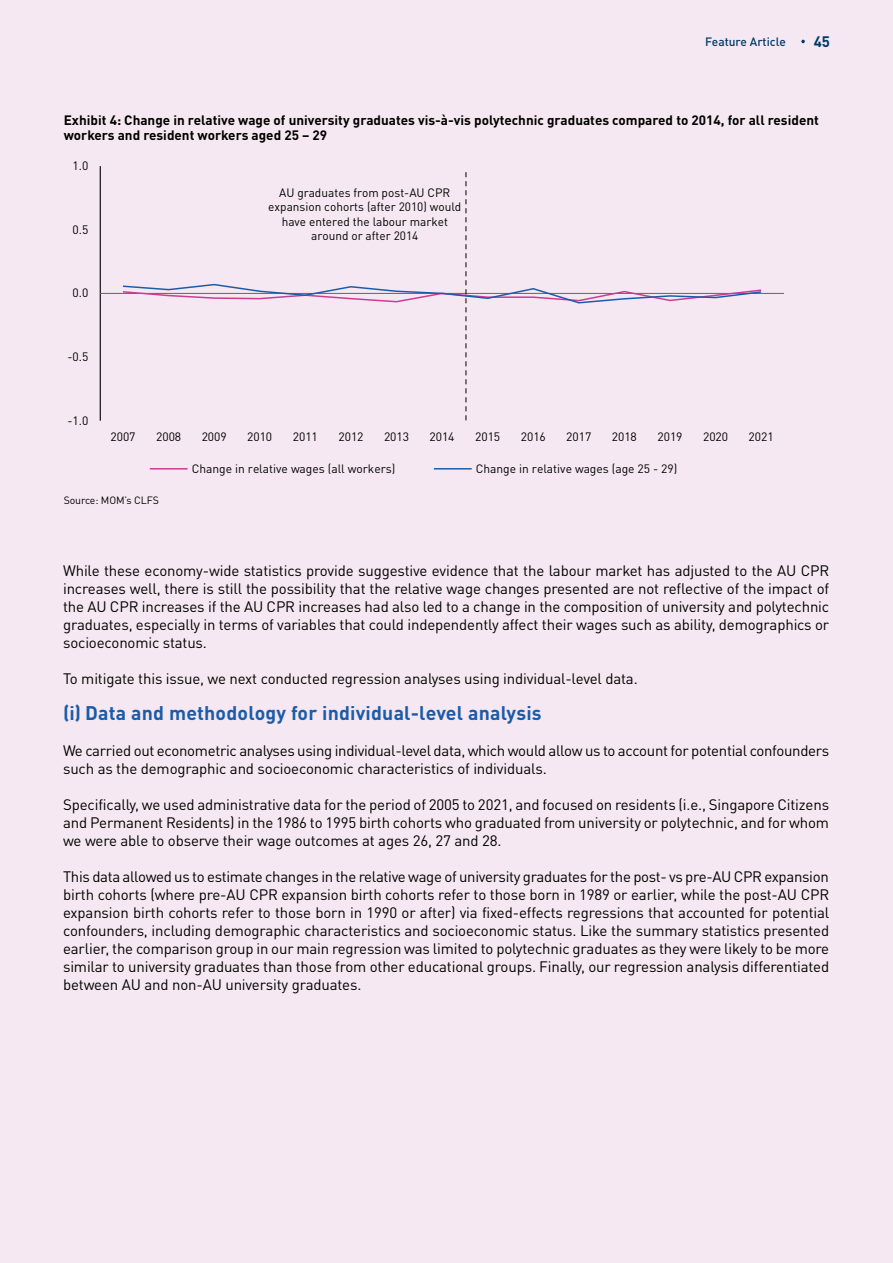
<style>
.page{position:relative;width:893px;height:1263px;background:#f6e8f2}
.page>*{position:absolute;margin:0;border:0;box-sizing:border-box;transform-origin:0 0}
.t1{font:700 19.5px "DIN Pro";letter-spacing:.01em;color:#1a5ca9}
.t2{font:15px/18px "DIN Pro";letter-spacing:-.01em;color:#000;text-align:justify}
.t3{font:700 15px "DIN Pro";color:#003965}
.t4{font:700 13.5px/15px "DIN Pro";color:#000}
.t5{font:12px/14.5px "DIN Pro";color:#000;text-align:center}
.t6{font:500 12px "DIN Pro";color:#003965}
.t7{font:10.5px "DIN Pro";letter-spacing:-.01em;color:#000}
</style>
<div class="page">
<hr style="left:100px;top:166px;width:1px;height:255px;background:#000">
<hr style="left:100px;top:293px;width:684px;height:1px;background:#646464">
<hr style="left:150px;top:468px;width:38px;height:1px;background:#cb3c96">
<hr style="left:434px;top:468px;width:38px;height:1px;background:#1a5ca9">
<svg style="left:121px;top:172px;width:642px;height:248px"></svg>
<svg style="left:801px;top:40px;width:4px;height:3px"></svg>
<p class="t6" style="left:705px;top:32px;width:82px">Feature Article</p>
<p class="t3" style="left:814px;top:29px;width:18px">45</p>
<p class="t4" style="left:64px;top:111px;width:757px">Exhibit 4: Change in relative wage of university graduates vis-à-vis polytechnic graduates compared to 2014, for all resident workers and resident workers aged 25 – 29</p>
<p class="t5" style="left:73px;top:158px;width:17px">1.0</p>
<p class="t5" style="left:73px;top:222px;width:17px">0.5</p>
<p class="t5" style="left:73px;top:285px;width:17px">0.0</p>
<p class="t5" style="left:68px;top:349px;width:22px">-0.5</p>
<p class="t5" style="left:68px;top:412px;width:22px">-1.0</p>
<p class="t5" style="left:268px;top:185px;width:195px">AU graduates from post-AU CPR expansion cohorts (after 2010) would have entered the labour market around or after 2014</p>
<p class="t5" style="left:111px;top:429px;width:27px">2007</p>
<p class="t5" style="left:156px;top:429px;width:27px">2008</p>
<p class="t5" style="left:202px;top:429px;width:27px">2009</p>
<p class="t5" style="left:247px;top:429px;width:27px">2010</p>
<p class="t5" style="left:293px;top:429px;width:27px">2011</p>
<p class="t5" style="left:338px;top:429px;width:27px">2012</p>
<p class="t5" style="left:384px;top:429px;width:27px">2013</p>
<p class="t5" style="left:430px;top:429px;width:27px">2014</p>
<p class="t5" style="left:475px;top:429px;width:27px">2015</p>
<p class="t5" style="left:521px;top:429px;width:27px">2016</p>
<p class="t5" style="left:566px;top:429px;width:27px">2017</p>
<p class="t5" style="left:612px;top:429px;width:27px">2018</p>
<p class="t5" style="left:657px;top:429px;width:27px">2019</p>
<p class="t5" style="left:703px;top:429px;width:27px">2020</p>
<p class="t5" style="left:749px;top:429px;width:27px">2021</p>
<p class="t5" style="left:192px;top:461px;width:205px">Change in relative wages (all workers)</p>
<p class="t5" style="left:476px;top:461px;width:203px">Change in relative wages (age 25 - 29)</p>
<p class="t7" style="left:64px;top:492px;width:97px">Source: MOM’s CLFS</p>
<p class="t2" style="left:63px;top:560px;width:768px">While these economy-wide statistics provide suggestive evidence that the labour market has adjusted to the AU CPR increases well, there is still the possibility that the relative wage changes presented are not reflective of the impact of the AU CPR increases if the AU CPR increases had also led to a change in the composition of university and polytechnic graduates, especially in terms of variables that could independently affect their wages such as ability, demographics or socioeconomic status.</p>
<p class="t2" style="left:63px;top:668px;width:576px">To mitigate this issue, we next conducted regression analyses using individual-level data.</p>
<h1 class="t1" style="left:63px;top:697px;width:480px">(i) Data and methodology for individual-level analysis</h1>
<p class="t2" style="left:63px;top:740px;width:768px">We carried out econometric analyses using individual-level data, which would allow us to account for potential confounders such as the demographic and socioeconomic characteristics of individuals.</p>
<p class="t2" style="left:63px;top:794px;width:767px">Specifically, we used administrative data for the period of 2005 to 2021, and focused on residents (i.e., Singapore Citizens and Permanent Residents) in the 1986 to 1995 birth cohorts who graduated from university or polytechnic, and for whom we were able to observe their wage outcomes at ages 26, 27 and 28.</p>
<p class="t2" style="left:63px;top:866px;width:768px">This data allowed us to estimate changes in the relative wage of university graduates for the post- vs pre-AU CPR expansion birth cohorts (where pre-AU CPR expansion birth cohorts refer to those born in 1989 or earlier, while the post-AU CPR expansion birth cohorts refer to those born in 1990 or after) via fixed-effects regressions that accounted for potential confounders, including demographic characteristics and socioeconomic status. Like the summary statistics presented earlier, the comparison group in our main regression was limited to polytechnic graduates as they were likely to be more similar to university graduates than those from other educational groups. Finally, our regression analysis differentiated between AU and non-AU university graduates.</p>
</div>
